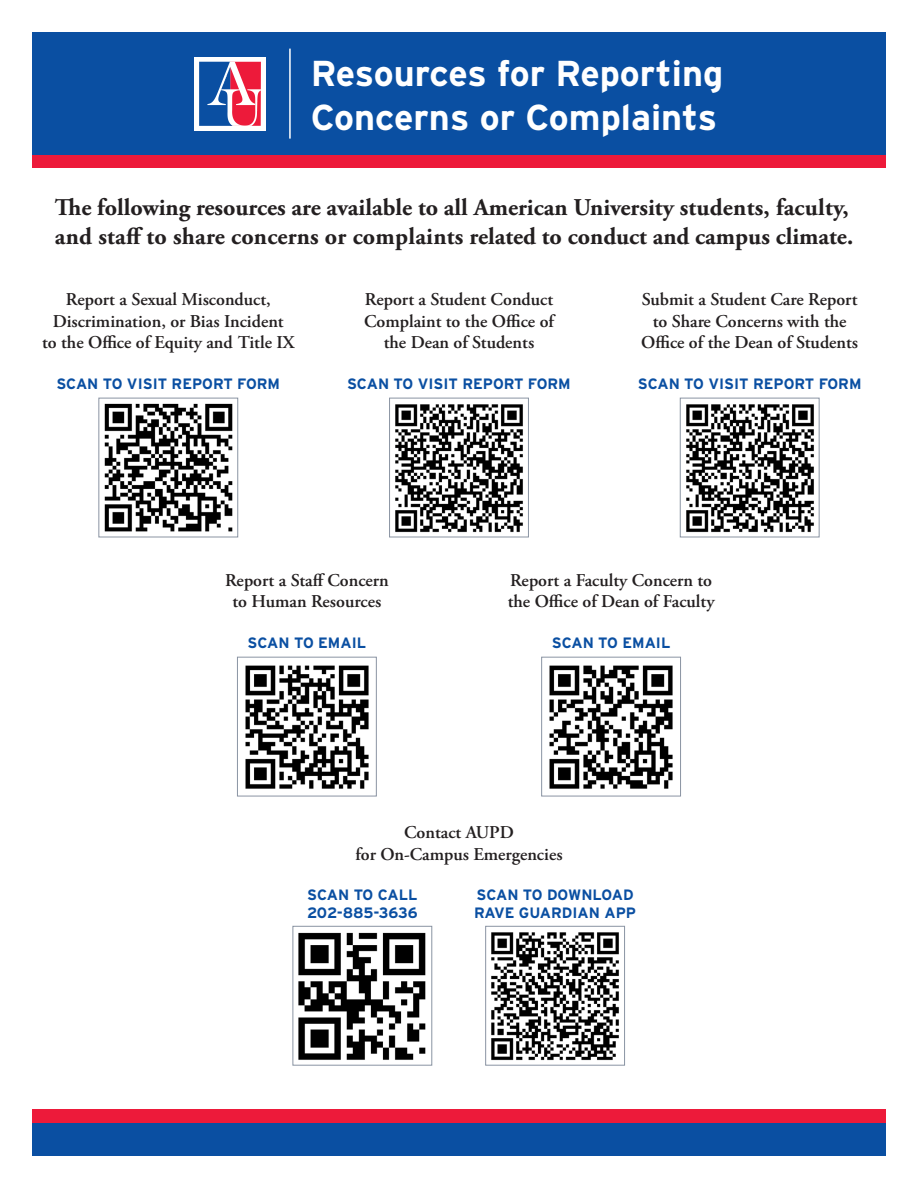
<style>
.page{position:relative;width:918px;height:1188px;background:#fff}
.page>*{position:absolute;margin:0;border:0;box-sizing:border-box;transform-origin:0 0}
.t1{font:700 36px/43.2px "Interstate";color:#fff}
.t2{font:700 24px/28.8px "Adobe Garamond Pro";color:#231f20}
.t3{font:600 18px/21.6px "Adobe Garamond Pro";color:#231f20;text-align:center}
.t4{font:700 15px/18px "Interstate";color:#0a4fa2}
</style>
<div class="page">
<div style="left:32px;top:1109px;width:854px;height:14px;background:#ed1a3a"></div>
<div style="left:32px;top:153px;width:854px;height:15px;background:#ed1a3a"></div>
<div style="left:32px;top:32px;width:854px;height:123px;background:#0a4fa2"></div>
<div style="left:32px;top:1123px;width:854px;height:33px;background:#0a4fa2"></div>
<img style="left:104px;top:403px;width:129px;height:129px">
<div style="left:98px;top:398px;width:140px;height:139px;border:1px solid #8a94a3"></div>
<img style="left:686px;top:404px;width:128px;height:129px">
<div style="left:680px;top:398px;width:140px;height:139px;border:1px solid #8a94a3"></div>
<img style="left:395px;top:404px;width:128px;height:129px">
<div style="left:389px;top:398px;width:140px;height:139px;border:1px solid #8a94a3"></div>
<img style="left:245px;top:665px;width:124px;height:124px">
<div style="left:237px;top:657px;width:140px;height:139px;border:1px solid #8a94a3"></div>
<img style="left:549px;top:665px;width:124px;height:124px">
<div style="left:541px;top:657px;width:140px;height:139px;border:1px solid #8a94a3"></div>
<img style="left:298px;top:932px;width:128px;height:128px">
<div style="left:293px;top:926px;width:139px;height:140px;border:1px solid #8a94a3"></div>
<img style="left:491px;top:932px;width:128px;height:129px">
<div style="left:485px;top:926px;width:140px;height:140px;border:1px solid #8a94a3"></div>
<div style="left:194px;top:57px;width:72px;height:73px;background:#fff"></div>
<svg style="left:199px;top:62px;width:62px;height:64px;background:#8c5f8f"></svg>
<hr style="left:289px;top:49px;width:2px;height:90px;background:#fff">
<p class="t1" style="left:311px;top:52px;width:414px">Resources for Reporting<br>Concerns or Complaints</p>
<p class="t2" style="left:55px;top:194px;width:800px">The following resources are available to all American University students, faculty, and staff to share concerns or complaints related to conduct and campus climate.</p>
<p class="t3" style="left:42px;top:289px;width:254px">Report a Sexual Misconduct,<br>Discrimination, or Bias Incident<br>to the Office of Equity and Title IX</p>
<p class="t4" style="left:56px;top:375px;width:225px">SCAN TO VISIT REPORT FORM</p>
<p class="t3" style="left:364px;top:289px;width:191px">Report a Student Conduct<br>Complaint to the Office of the Dean of Students</p>
<p class="t4" style="left:347px;top:375px;width:225px">SCAN TO VISIT REPORT FORM</p>
<p class="t3" style="left:641px;top:289px;width:219px">Submit a Student Care Report to Share Concerns with the<br>Office of the Dean of Students</p>
<p class="t4" style="left:638px;top:375px;width:225px">SCAN TO VISIT REPORT FORM</p>
<p class="t3" style="left:225px;top:570px;width:165px">Report a Staff Concern to Human Resources</p>
<p class="t4" style="left:248px;top:634px;width:120px">SCAN TO EMAIL</p>
<p class="t3" style="left:508px;top:570px;width:208px;text-align:left">Report a Faculty Concern to the Office of Dean of Faculty</p>
<p class="t4" style="left:552px;top:634px;width:120px">SCAN TO EMAIL</p>
<p class="t3" style="left:355px;top:822px;width:209px">Contact AUPD<br>for On-Campus Emergencies</p>
<p class="t4" style="left:307px;top:886px;width:112px">SCAN TO CALL</p>
<p class="t4" style="left:307px;top:904px;width:112px">202-885-3636</p>
<p class="t4" style="left:474px;top:886px;width:164px">SCAN TO DOWNLOAD<br>RAVE GUARDIAN APP</p>
</div>
